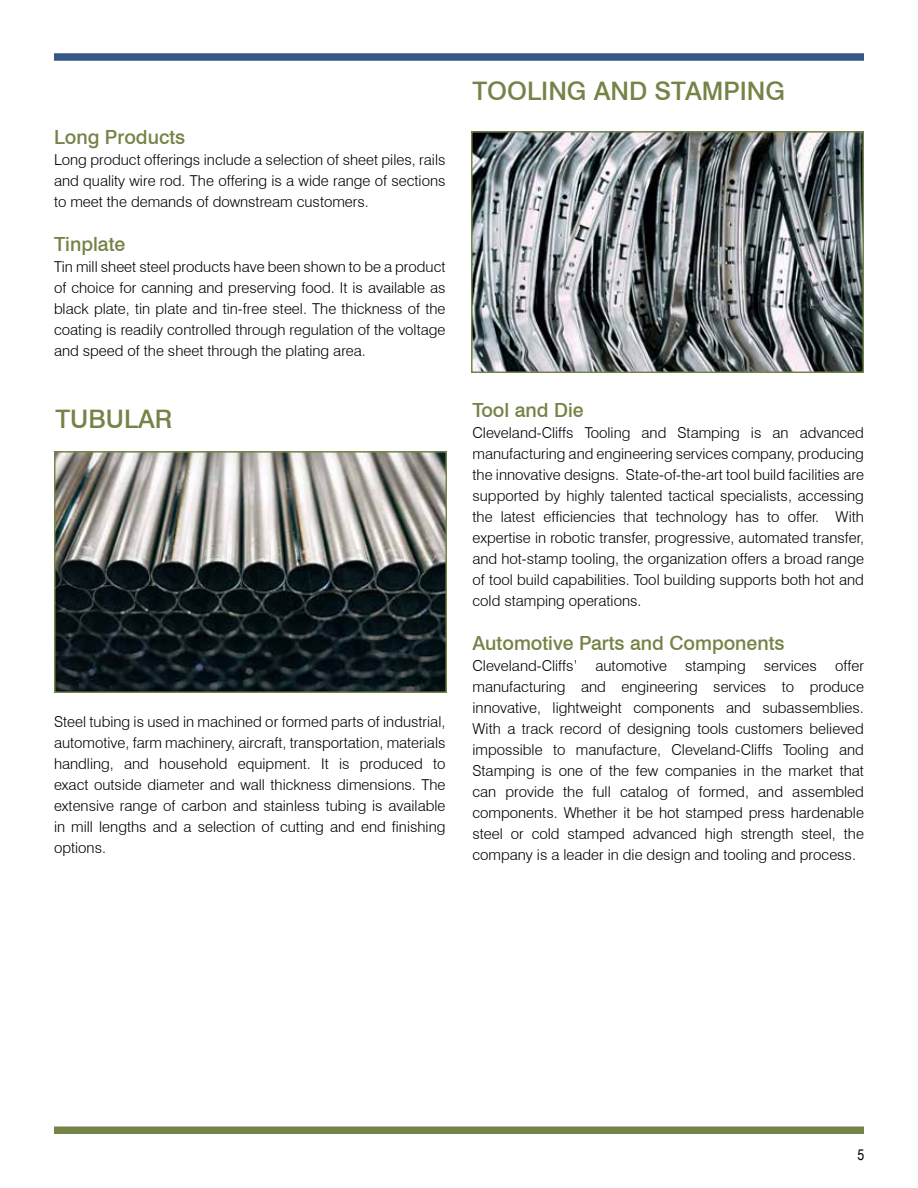
<style>
.page{position:relative;width:918px;height:1188px;background:#fff}
.page>*{position:absolute;margin:0;border:0;box-sizing:border-box;transform-origin:0 0}
.t1{font:500 25.5px "Swiss 721 BT";color:#748347}
.t2{font:500 19.5px "Swiss 721 BT";color:#748347}
.t3{font:300 15px/21px "Swiss 721 BT";color:#000;text-align:justify}
.t4{font:15px "Arial Narrow";color:#000}
</style>
<div class="page">
<div style="left:54px;top:53px;width:810px;height:8px;background:#365888"></div>
<div style="left:54px;top:1126px;width:810px;height:8px;background:#748347"></div>
<img style="left:57px;top:454px;width:387px;height:236px">
<div style="left:54px;top:451px;width:393px;height:242px;border:2px solid #748347"></div>
<img style="left:474px;top:134px;width:387px;height:236px">
<div style="left:471px;top:131px;width:393px;height:242px;border:2px solid #748347"></div>
<h2 class="t2" style="left:54px;top:125px;width:133px">Long Products</h2>
<p class="t3" style="left:54px;top:149px;width:393px">Long product offerings include a selection of sheet piles, rails and quality wire rod. The offering is a wide range of sections to meet the demands of downstream customers.</p>
<h2 class="t2" style="left:54px;top:232px;width:73px">Tinplate</h2>
<p class="t3" style="left:54px;top:256px;width:393px">Tin mill sheet steel products have been shown to be a product of choice for canning and preserving food. It is available as black plate, tin plate and tin-free steel. The thickness of the coating is readily controlled through regulation of the voltage and speed of the sheet through the plating area.</p>
<h1 class="t1" style="left:55px;top:403px;width:118px">TUBULAR</h1>
<p class="t3" style="left:54px;top:711px;width:393px">Steel tubing is used in machined or formed parts of industrial, automotive, farm machinery, aircraft, transportation, materials handling, and household equipment. It is produced to exact outside diameter and wall thickness dimensions. The extensive range of carbon and stainless tubing is available in mill lengths and a selection of cutting and end finishing options.</p>
<h1 class="t1" style="left:472px;top:75px;width:314px">TOOLING AND STAMPING</h1>
<h2 class="t2" style="left:472px;top:398px;width:113px">Tool and Die</h2>
<p class="t3" style="left:472px;top:422px;width:393px">Cleveland-Cliffs Tooling and Stamping is an advanced manufacturing and engineering services company, producing the innovative designs. State-of-the-art tool build facilities are supported by highly talented tactical specialists, accessing the latest efficiencies that technology has to offer. With expertise in robotic transfer, progressive, automated transfer, and hot-stamp tooling, the organization offers a broad range of tool build capabilities. Tool building supports both hot and cold stamping operations.</p>
<h2 class="t2" style="left:472px;top:631px;width:314px">Automotive Parts and Components</h2>
<p class="t3" style="left:472px;top:655px;width:393px">Cleveland-Cliffs’ automotive stamping services offer manufacturing and engineering services to produce innovative, lightweight components and subassemblies.<br>With a track record of designing tools customers believed impossible to manufacture, Cleveland-Cliffs Tooling and Stamping is one of the few companies in the market that can provide the full catalog of formed, and assembled components. Whether it be hot stamped press hardenable steel or cold stamped advanced high strength steel, the company is a leader in die design and tooling and process.</p>
<p class="t4" style="left:857px;top:1143px;width:8px">5</p>
</div>
